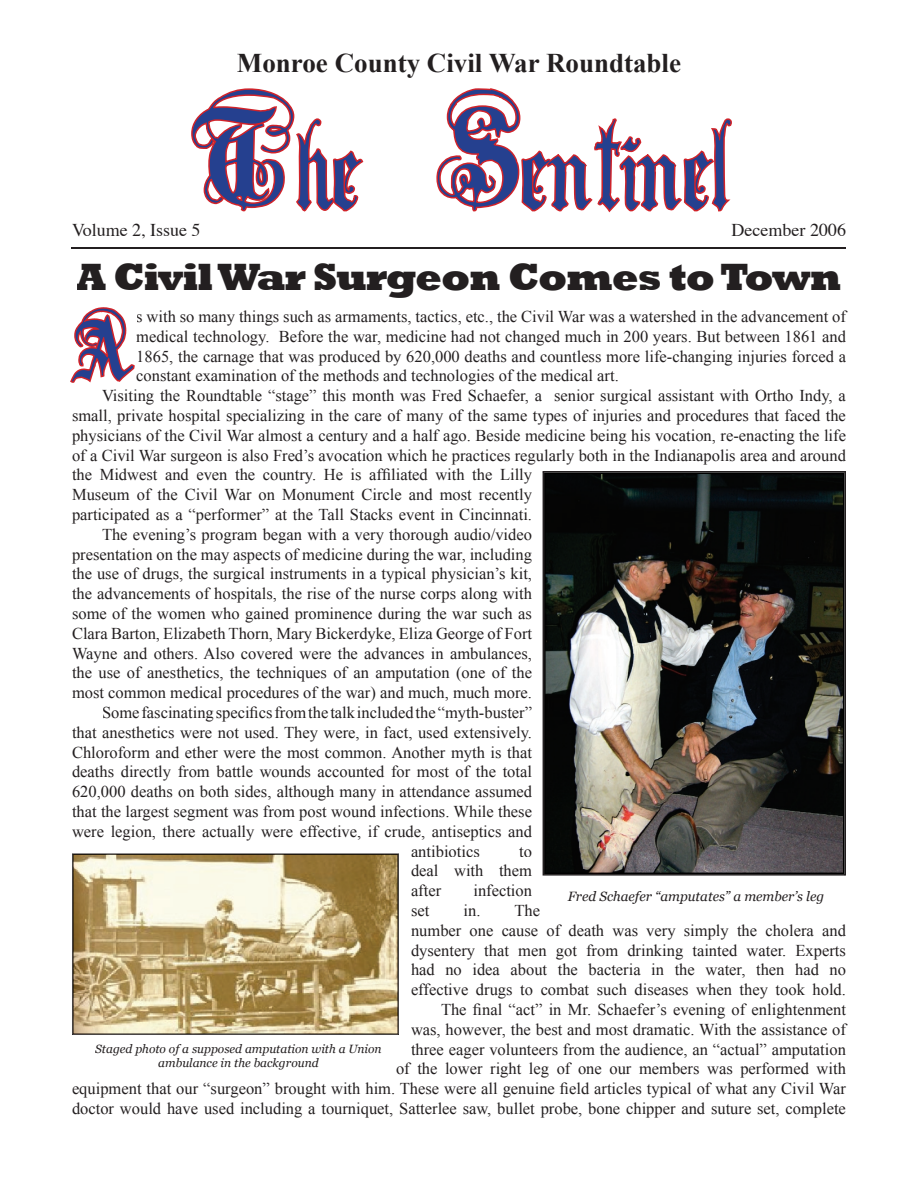
<style>
.page{position:relative;width:918px;height:1188px;background:#fff}
.page>*{position:absolute;margin:0;border:0;box-sizing:border-box;transform-origin:0 0}
.t1{font:150px "Anglo Text";color:#25408f}
.t2{font:90.75px "Anglo Text";color:#25408f}
.t3{font:800 39px "Rockwell";letter-spacing:-.03em;color:#231f20}
.t4{font:700 27px "Times New Roman";color:#231f20}
.t5{font:18px "Times";color:#231f20}
.t6{font:16.5px/19.8px "Times New Roman";color:#231f20;text-align:justify}
.t7{font:italic 13.5px "Georgia";color:#231f20}
.t8{font:italic 12px/14.4px "Georgia";color:#231f20;text-align:center}
</style>
<div class="page">
<svg style="left:191px;top:88px;width:173px;height:124px"></svg>
<svg style="left:436px;top:88px;width:296px;height:125px"></svg>
<svg style="left:70px;top:307px;width:65px;height:76px"></svg>
<hr style="left:72px;top:247px;width:774px;height:2px;background:#231f20">
<img style="left:544px;top:472px;width:300px;height:402px">
<img style="left:73px;top:854px;width:325px;height:180px">
<h3 class="t4" style="left:237px;top:48px;width:446px">Monroe County Civil War Roundtable</h3>
<h1 class="t1" style="left:193px;top:90px;width:534px">The Sentinel</h1>
<p class="t5" style="left:72px;top:213px;width:130px">Volume 2, Issue 5</p>
<p class="t5" style="left:732px;top:213px;width:116px">December 2006</p>
<h3 class="t3" style="left:77px;top:254px;width:766px">A Civil War Surgeon Comes to Town</h3>
<h2 class="t2" style="left:72px;top:309px;width:66px">A</h2>
<p class="t6" style="left:136px;top:306px;width:711px">s with so many things such as armaments, tactics, etc., the Civil War was a watershed in the advancement of</p>
<p class="t6" style="left:136px;top:326px;width:711px">medical technology. Before the war, medicine had not changed much in 200 years. But between 1861 and</p>
<p class="t6" style="left:136px;top:346px;width:711px">1865, the carnage that was produced by 620,000 deaths and countless more life-changing injuries forced a</p>
<p class="t6" style="left:136px;top:366px;width:484px">constant examination of the methods and technologies of the medical art.</p>
<p class="t6" style="left:102px;top:385px;width:745px">Visiting the Roundtable “stage” this month was Fred Schaefer, a senior surgical assistant with Ortho Indy, a</p>
<p class="t6" style="left:72px;top:405px;width:775px">small, private hospital specializing in the care of many of the same types of injuries and procedures that faced the</p>
<p class="t6" style="left:72px;top:425px;width:776px">physicians of the Civil War almost a century and a half ago. Beside medicine being his vocation, re-enacting the life</p>
<p class="t6" style="left:72px;top:445px;width:775px">of a Civil War surgeon is also Fred’s avocation which he practices regularly both in the Indianapolis area and around</p>
<p class="t6" style="left:72px;top:465px;width:462px">the Midwest and even the country. He is affiliated with the Lilly</p>
<p class="t6" style="left:72px;top:484px;width:462px">Museum of the Civil War on Monument Circle and most recently</p>
<p class="t6" style="left:72px;top:504px;width:462px">participated as a “performer” at the Tall Stacks event in Cincinnati.</p>
<p class="t6" style="left:102px;top:524px;width:432px">The evening’s program began with a very thorough audio/video</p>
<p class="t6" style="left:72px;top:544px;width:462px">presentation on the may aspects of medicine during the war, including</p>
<p class="t6" style="left:72px;top:564px;width:462px">the use of drugs, the surgical instruments in a typical physician’s kit,</p>
<p class="t6" style="left:72px;top:583px;width:462px">the advancements of hospitals, the rise of the nurse corps along with</p>
<p class="t6" style="left:72px;top:603px;width:462px">some of the women who gained prominence during the war such as</p>
<p class="t6" style="left:72px;top:623px;width:462px">Clara Barton, Elizabeth Thorn, Mary Bickerdyke, Eliza George of Fort</p>
<p class="t6" style="left:72px;top:643px;width:462px">Wayne and others. Also covered were the advances in ambulances,</p>
<p class="t6" style="left:72px;top:663px;width:462px">the use of anesthetics, the techniques of an amputation (one of the</p>
<p class="t6" style="left:72px;top:682px;width:462px">most common medical procedures of the war) and much, much more.</p>
<p class="t6" style="left:102px;top:702px;width:432px">Some fascinating specifics from the talk included the “myth-buster”</p>
<p class="t6" style="left:72px;top:722px;width:462px">that anesthetics were not used. They were, in fact, used extensively.</p>
<p class="t6" style="left:72px;top:742px;width:462px">Chloroform and ether were the most common. Another myth is that</p>
<p class="t6" style="left:72px;top:762px;width:462px">deaths directly from battle wounds accounted for most of the total</p>
<p class="t6" style="left:72px;top:781px;width:462px">620,000 deaths on both sides, although many in attendance assumed</p>
<p class="t6" style="left:72px;top:801px;width:462px">that the largest segment was from post wound infections. While these</p>
<p class="t6" style="left:72px;top:821px;width:462px">were legion, there actually were effective, if crude, antiseptics and</p>
<p class="t6" style="left:411px;top:841px;width:70px">antibiotics</p>
<p class="t6" style="left:411px;top:841px;width:123px;text-indent:108px">to deal with them after</p>
<p class="t6" style="left:473px;top:880px;width:60px">infection</p>
<p class="t7" style="left:568px;top:889px;width:258px">Fred Schaefer “amputates” a member’s leg</p>
<p class="t6" style="left:411px;top:900px;width:20px">set</p>
<p class="t6" style="left:464px;top:900px;width:78px">in. The</p>
<p class="t6" style="left:411px;top:920px;width:436px">number one cause of death was very simply the cholera and</p>
<p class="t6" style="left:411px;top:940px;width:436px">dysentery that men got from drinking tainted water. Experts</p>
<p class="t6" style="left:411px;top:960px;width:437px">had no idea about the bacteria in the water, then had no</p>
<p class="t6" style="left:411px;top:979px;width:437px">effective drugs to combat such diseases when they took hold.</p>
<p class="t6" style="left:441px;top:999px;width:407px">The final “act” in Mr. Schaefer’s evening of enlightenment</p>
<p class="t6" style="left:411px;top:1019px;width:437px">was, however, the best and most dramatic. With the assistance of</p>
<p class="t6" style="left:411px;top:1039px;width:436px">three eager volunteers from the audience, an “actual” amputation</p>
<p class="t6" style="left:396px;top:1059px;width:451px">of the lower right leg of one our members was performed with</p>
<p class="t6" style="left:72px;top:1078px;width:776px">equipment that our “surgeon” brought with him. These were all genuine field articles typical of what any Civil War</p>
<p class="t6" style="left:72px;top:1098px;width:775px">doctor would have used including a tourniquet, Satterlee saw, bullet probe, bone chipper and suture set, complete</p>
<p class="t8" style="left:95px;top:1042px;width:288px">Staged photo of a supposed amputation with a Union ambulance in the background</p>
</div>
